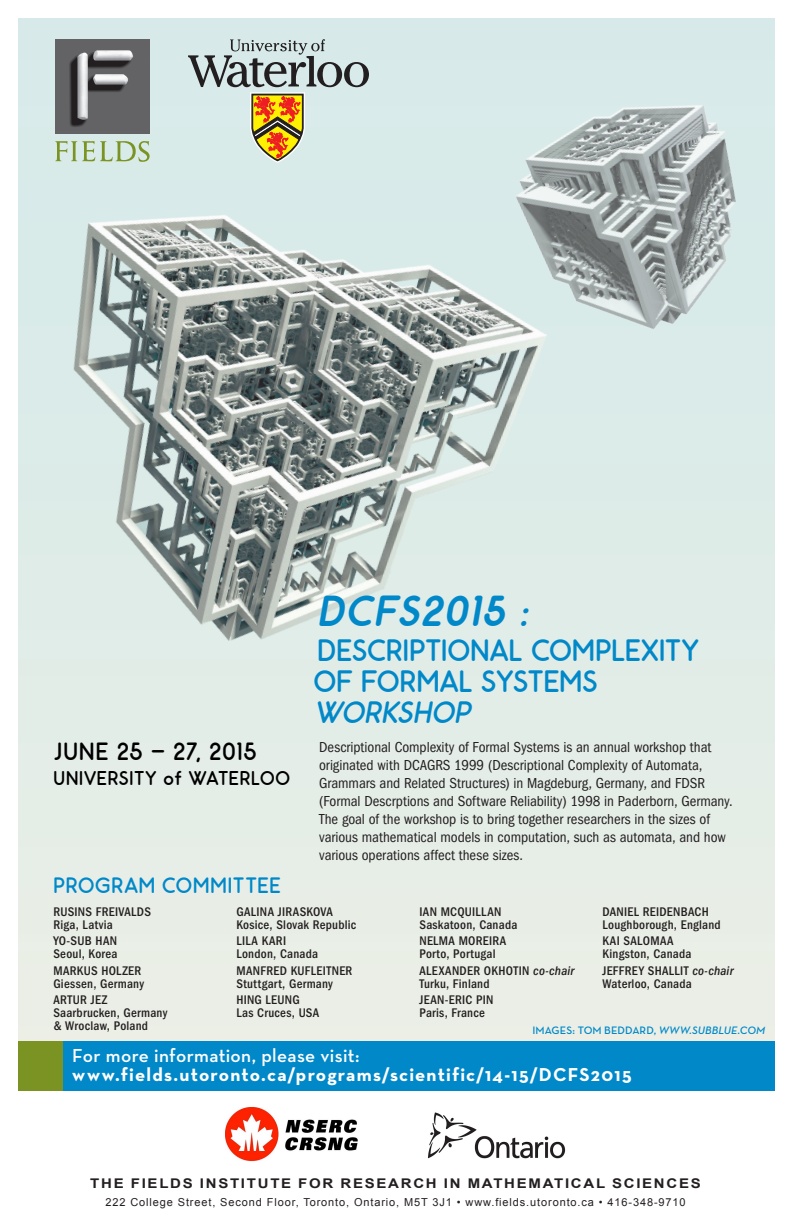
<style>
.page{position:relative;width:792px;height:1224px;background:#fff}
.page>*{position:absolute;margin:0;border:0;box-sizing:border-box;transform-origin:0 0}
.t1{font:italic 700 43.4px "Odin Rounded";letter-spacing:.03em;color:#0088c9}
.t2{font:31px "Odin Rounded";letter-spacing:-.02em;color:#0088c9}
.t3{font:italic 31px "Odin Rounded";letter-spacing:.005em;color:#0088c9}
.t4{font:25px "Odin Rounded";letter-spacing:.03em;color:#000}
.t5{font:22.3px "Odin Rounded";letter-spacing:.015em;color:#0088c9}
.t6{font:20px "Odin Rounded";letter-spacing:.015em;color:#000}
.t7{font:600 19.1px "Neutra Text";letter-spacing:.015em;color:#fff}
.t8{font:700 19px "Neutra Text";letter-spacing:.06em;color:#fff}
.t9{font:condensed 15px/18px "ITC Franklin Gothic Std";letter-spacing:-.005em;color:#231f20}
.t10{font:700 13.4px "Arial";letter-spacing:.115em;color:#231f20;scale:1.12 1}
.t11{font:500 condensed 13px "ITC Franklin Gothic Std";letter-spacing:.02em;color:#231f20}
.t12{font:11px "Arial";letter-spacing:.08em;color:#231f20}
.t13{font:600 11px "Neutra Text";letter-spacing:.01em;color:#0088c9}
.s1{font-style:italic}
</style>
<div class="page">
<div style="left:18px;top:18px;width:756px;height:1061px;background:linear-gradient(to right,#e4ede7,#e3ede7)"></div>
<img style="left:18px;top:209px;width:568px;height:479px">
<div style="left:62px;top:1041px;width:712px;height:49px;background:#0088c9"></div>
<img style="left:428px;top:1112px;width:138px;height:47px">
<img style="left:226px;top:1107px;width:132px;height:54px">
<div style="left:18px;top:1041px;width:46px;height:49px;background:#7b9322"></div>
<svg style="left:55px;top:141px;width:95px;height:21px"></svg>
<img style="left:55px;top:40px;width:95px;height:94px">
<svg style="left:188px;top:39px;width:181px;height:124px"></svg>
<img style="left:489px;top:35px;width:286px;height:366px">
<p class="t4" style="left:53px;top:737px;width:205px">JUNE 25 - 27, 2015</p>
<p class="t6" style="left:53px;top:766px;width:238px">UNIVERSITY of WATERLOO</p>
<p class="t1" style="left:318px;top:586px;width:212px">DCFS2015 :</p>
<p class="t2" style="left:318px;top:632px;width:384px">DESCRIPTIONAL COMPLEXITY</p>
<p class="t2" style="left:313px;top:663px;width:286px">OF FORMAL SYSTEMS</p>
<p class="t3" style="left:313px;top:694px;width:159px">WORKSHOP</p>
<p class="t9" style="left:319px;top:738px;width:415px">Descriptional Complexity of Formal Systems is an annual workshop that originated with DCAGRS 1999 (Descriptional Complexity of Automata, Grammars and Related Structures) in Magdeburg, Germany, and FDSR (Formal Descrptions and Software Reliability) 1998 in Paderborn, Germany.</p>
<p class="t9" style="left:319px;top:810px;width:408px">The goal of the workshop is to bring together researchers in the sizes of various mathematical models in computation, such as automata, and how various operations affect these sizes.</p>
<p class="t5" style="left:53px;top:872px;width:229px">PROGRAM COMMITTEE</p>
<p class="t11" style="left:53px;top:905px;width:99px">RUSINS FREIVALDS</p>
<p class="t11" style="left:53px;top:918px;width:61px">Riga, Latvia</p>
<p class="t11" style="left:53px;top:934px;width:65px">YO-SUB HAN</p>
<p class="t11" style="left:53px;top:947px;width:66px">Seoul, Korea</p>
<p class="t11" style="left:53px;top:963px;width:90px">MARKUS HOLZER</p>
<p class="t11" style="left:53px;top:976px;width:92px">Giessen, Germany</p>
<p class="t11" style="left:53px;top:992px;width:55px">ARTUR JEZ</p>
<p class="t11" style="left:53px;top:1005px;width:115px">Saarbrucken, Germany</p>
<p class="t11" style="left:53px;top:1018px;width:96px">&amp; Wroclaw, Poland</p>
<p class="t11" style="left:236px;top:905px;width:98px">GALINA JIRASKOVA</p>
<p class="t11" style="left:236px;top:918px;width:121px">Kosice, Slovak Republic</p>
<p class="t11" style="left:236px;top:934px;width:51px">LILA KARI</p>
<p class="t11" style="left:236px;top:947px;width:83px">London, Canada</p>
<p class="t11" style="left:236px;top:963px;width:118px">MANFRED KUFLEITNER</p>
<p class="t11" style="left:236px;top:976px;width:98px">Stuttgart, Germany</p>
<p class="t11" style="left:236px;top:992px;width:65px">HING LEUNG</p>
<p class="t11" style="left:236px;top:1005px;width:84px">Las Cruces, USA</p>
<p class="t11" style="left:419px;top:905px;width:84px">IAN MCQUILLAN</p>
<p class="t11" style="left:419px;top:918px;width:99px">Saskatoon, Canada</p>
<p class="t11" style="left:419px;top:934px;width:88px">NELMA MOREIRA</p>
<p class="t11" style="left:419px;top:947px;width:78px">Porto, Portugal</p>
<p class="t11" style="left:419px;top:963px;width:157px">ALEXANDER OKHOTIN <span class="s1">co-chair</span></p>
<p class="t11" style="left:419px;top:976px;width:72px">Turku, Finland</p>
<p class="t11" style="left:419px;top:992px;width:76px">JEAN-ERIC PIN</p>
<p class="t11" style="left:419px;top:1005px;width:67px">Paris, France</p>
<p class="t11" style="left:602px;top:905px;width:108px">DANIEL REIDENBACH</p>
<p class="t11" style="left:602px;top:918px;width:120px">Loughborough, England</p>
<p class="t11" style="left:602px;top:934px;width:73px">KAI SALOMAA</p>
<p class="t11" style="left:602px;top:947px;width:90px">Kingston, Canada</p>
<p class="t11" style="left:602px;top:963px;width:133px">JEFFREY SHALLIT <span class="s1">co-chair</span></p>
<p class="t11" style="left:602px;top:976px;width:91px">Waterloo, Canada</p>
<p class="t13" style="left:532px;top:1024px;width:234px">IMAGES: TOM BEDDARD, <span class="s1">WWW.SUBBLUE.COM</span></p>
<p class="t7" style="left:72px;top:1044px;width:289px">For more information, please visit:</p>
<p class="t8" style="left:72px;top:1063px;width:561px">www.fields.utoronto.ca/programs/scientific/14-15/DCFS2015</p>
<p class="t10" style="left:90px;top:1174px;width:547px">THE FIELDS INSTITUTE FOR RESEARCH IN MATHEMATICAL SCIENCES</p>
<p class="t12" style="left:105px;top:1195px;width:582px">222 College Street, Second Floor, Toronto, Ontario, M5T 3J1 • www.fields.utoronto.ca • 416-348-9710</p>
</div>
